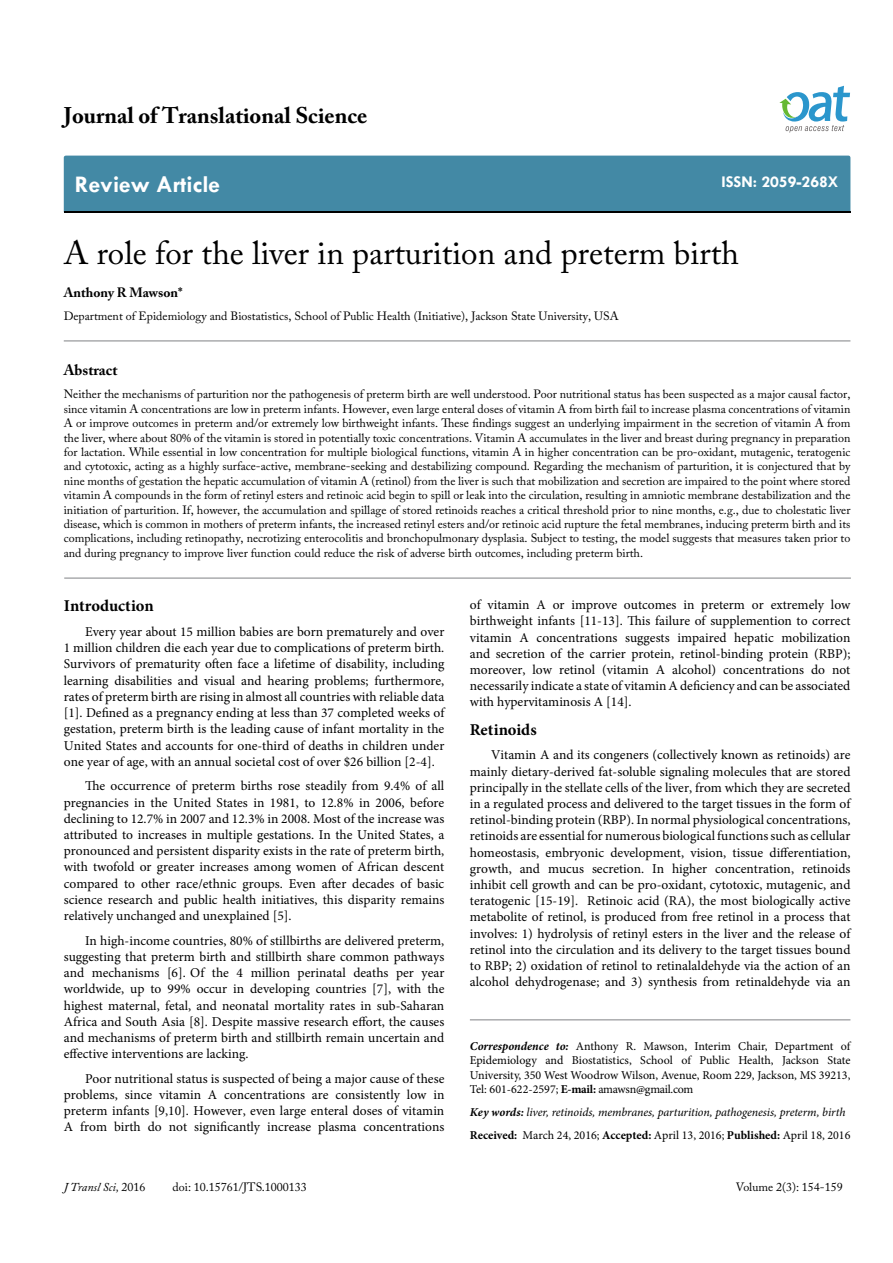
<style>
.page{position:relative;width:893px;height:1263px;background:#fff}
.page>*{position:absolute;margin:0;border:0;box-sizing:border-box;transform-origin:0 0}
.t1{font:33px "Adobe Caslon Pro";color:#000}
.t2{font:700 24px "Tw Cen";color:#fff}
.t3{font:700 22.5px "Adobe Caslon Pro";color:#000}
.t4{font:700 16.5px "Minion Pro";letter-spacing:-.005em;color:#000}
.t5{font:700 16.5px "Tw Cen";color:#fff}
.t6{font:700 15px "Adobe Caslon Pro";color:#000}
.t7{font:13.5px/16.2px "Minion Pro";color:#000;text-align:justify}
.t8{font:700 13.5px "Adobe Caslon Pro";color:#000}
.t9{font:12px/14.4px "Adobe Caslon Pro";color:#000;text-align:justify}
.t10{font:12px/14.4px "Minion Pro";color:#000;text-align:justify}
.t11{font:italic 12px/23px "Minion Pro";letter-spacing:-.01em;color:#000}
.t12{font:italic 12px "Adobe Caslon Pro";color:#000}
.s1{font-weight:700;font-style:italic}
.s2{font-weight:700}
.s3{font-weight:700;font-style:normal}
.s4{font-style:normal}
</style>
<div class="page">
<div style="left:64px;top:156px;width:786px;height:56px;background:#4389a5"></div>
<svg style="left:779px;top:86px;width:71px;height:47px"></svg>
<hr style="left:64px;top:341px;width:786px;height:1px;background:#808285">
<hr style="left:64px;top:578px;width:787px;height:1px;background:#808285">
<hr style="left:470px;top:1019px;width:380px;height:1px;background:#808285">
<h3 class="t3" style="left:64px;top:102px;width:305px">Journal of Translational Science</h3>
<h2 class="t2" style="left:75px;top:170px;width:147px">Review Article</h2>
<p class="t5" style="left:721px;top:172px;width:119px">ISSN: 2059-268X</p>
<h1 class="t1" style="left:64px;top:233px;width:677px">A role for the liver in parturition and preterm birth</h1>
<p class="t8" style="left:64px;top:284px;width:120px">Anthony R Mawson*</p>
<p class="t9" style="left:64px;top:308px;width:556px">Department of Epidemiology and Biostatistics, School of Public Health (Initiative), Jackson State University, USA</p>
<p class="t6" style="left:64px;top:361px;width:55px">Abstract</p>
<p class="t9" style="left:64px;top:387px;width:788px">Neither the mechanisms of parturition nor the pathogenesis of preterm birth are well understood. Poor nutritional status has been suspected as a major causal factor, since vitamin A concentrations are low in preterm infants. However, even large enteral doses of vitamin A from birth fail to increase plasma concentrations of vitamin A or improve outcomes in preterm and/or extremely low birthweight infants. These findings suggest an underlying impairment in the secretion of vitamin A from the liver, where about 80% of the vitamin is stored in potentially toxic concentrations. Vitamin A accumulates in the liver and breast during pregnancy in preparation for lactation. While essential in low concentration for multiple biological functions, vitamin A in higher concentration can be pro-oxidant, mutagenic, teratogenic and cytotoxic, acting as a highly surface-active, membrane-seeking and destabilizing compound. Regarding the mechanism of parturition, it is conjectured that by nine months of gestation the hepatic accumulation of vitamin A (retinol) from the liver is such that mobilization and secretion are impaired to the point where stored vitamin A compounds in the form of retinyl esters and retinoic acid begin to spill or leak into the circulation, resulting in amniotic membrane destabilization and the initiation of parturition. If, however, the accumulation and spillage of stored retinoids reaches a critical threshold prior to nine months, e.g., due to cholestatic liver disease, which is common in mothers of preterm infants, the increased retinyl esters and/or retinoic acid rupture the fetal membranes, inducing preterm birth and its complications, including retinopathy, necrotizing enterocolitis and bronchopulmonary dysplasia. Subject to testing, the model suggests that measures taken prior to and during pregnancy to improve liver function could reduce the risk of adverse birth outcomes, including preterm birth.</p>
<p class="t4" style="left:64px;top:594px;width:91px">Introduction</p>
<p class="t7" style="left:64px;top:624px;width:382px;text-indent:21px">Every year about 15 million babies are born prematurely and over 1 million children die each year due to complications of preterm birth.<br>Survivors of prematurity often face a lifetime of disability, including learning disabilities and visual and hearing problems; furthermore, rates of preterm birth are rising in almost all countries with reliable data [1]. Defined as a pregnancy ending at less than 37 completed weeks of gestation, preterm birth is the leading cause of infant mortality in the United States and accounts for one-third of deaths in children under one year of age, with an annual societal cost of over $26 billion [2-4].</p>
<p class="t7" style="left:64px;top:778px;width:382px;text-indent:21px">The occurrence of preterm births rose steadily from 9.4% of all pregnancies in the United States in 1981, to 12.8% in 2006, before declining to 12.7% in 2007 and 12.3% in 2008. Most of the increase was attributed to increases in multiple gestations. In the United States, a pronounced and persistent disparity exists in the rate of preterm birth, with twofold or greater increases among women of African descent compared to other race/ethnic groups. Even after decades of basic science research and public health initiatives, this disparity remains relatively unchanged and unexplained [5].</p>
<p class="t7" style="left:64px;top:932px;width:382px;text-indent:21px">In high-income countries, 80% of stillbirths are delivered preterm, suggesting that preterm birth and stillbirth share common pathways and mechanisms [6]. Of the 4 million perinatal deaths per year worldwide, up to 99% occur in developing countries [7], with the highest maternal, fetal, and neonatal mortality rates in sub-Saharan Africa and South Asia [8]. Despite massive research effort, the causes and mechanisms of preterm birth and stillbirth remain uncertain and effective interventions are lacking.</p>
<p class="t7" style="left:64px;top:1070px;width:382px;text-indent:21px">Poor nutritional status is suspected of being a major cause of these problems, since vitamin A concentrations are consistently low in preterm infants [9,10]. However, even large enteral doses of vitamin A from birth do not significantly increase plasma concentrations</p>
<p class="t7" style="left:470px;top:597px;width:382px">of vitamin A or improve outcomes in preterm or extremely low birthweight infants [11-13]. This failure of supplemention to correct vitamin A concentrations suggests impaired hepatic mobilization and secretion of the carrier protein, retinol-binding protein (RBP); moreover, low retinol (vitamin A alcohol) concentrations do not necessarily indicate a state of vitamin A deficiency and can be associated with hypervitaminosis A [14].</p>
<p class="t4" style="left:470px;top:718px;width:68px">Retinoids</p>
<p class="t7" style="left:470px;top:747px;width:382px;text-indent:21px">Vitamin A and its congeners (collectively known as retinoids) are mainly dietary-derived fat-soluble signaling molecules that are stored principally in the stellate cells of the liver, from which they are secreted in a regulated process and delivered to the target tissues in the form of retinol-binding protein (RBP). In normal physiological concentrations, retinoids are essential for numerous biological functions such as cellular homeostasis, embryonic development, vision, tissue differentiation, growth, and mucus secretion. In higher concentration, retinoids inhibit cell growth and can be pro-oxidant, cytotoxic, mutagenic, and teratogenic [15-19]. Retinoic acid (RA), the most biologically active metabolite of retinol, is produced from free retinol in a process that involves: 1) hydrolysis of retinyl esters in the liver and the release of retinol into the circulation and its delivery to the target tissues bound to RBP; 2) oxidation of retinol to retinalaldehyde via the action of an alcohol dehydrogenase; and 3) synthesis from retinaldehyde via an</p>
<p class="t10" style="left:470px;top:1039px;width:382px"><span class="s1">Correspondence to:</span> Anthony R. Mawson, Interim Chair, Department of Epidemiology and Biostatistics, School of Public Health, Jackson State University, 350 West Woodrow Wilson, Avenue, Room 229, Jackson, MS 39213, Tel: 601-622-2597; <span class="s2">E-mail:</span> amawsn@gmail.com</p>
<p class="t11" style="left:470px;top:1101px;width:382px"><span class="s2">Key words:</span> liver, retinoids, membranes, parturition, pathogenesis, preterm, birth<br><span class="s3">Received:</span> <span class="s4">March 24, 2016;</span> <span class="s3">Accepted:</span> <span class="s4">April 13, 2016;</span> <span class="s3">Published:</span> <span class="s4">April 18, 2016</span></p>
<p class="t12" style="left:64px;top:1180px;width:83px">J Transl Sci, <span class="s4">2016</span></p>
<p class="t9" style="left:173px;top:1180px;width:136px">doi: 10.15761/JTS.1000133</p>
<p class="t9" style="left:736px;top:1180px;width:108px">Volume 2(3): 154-159</p>
</div>
